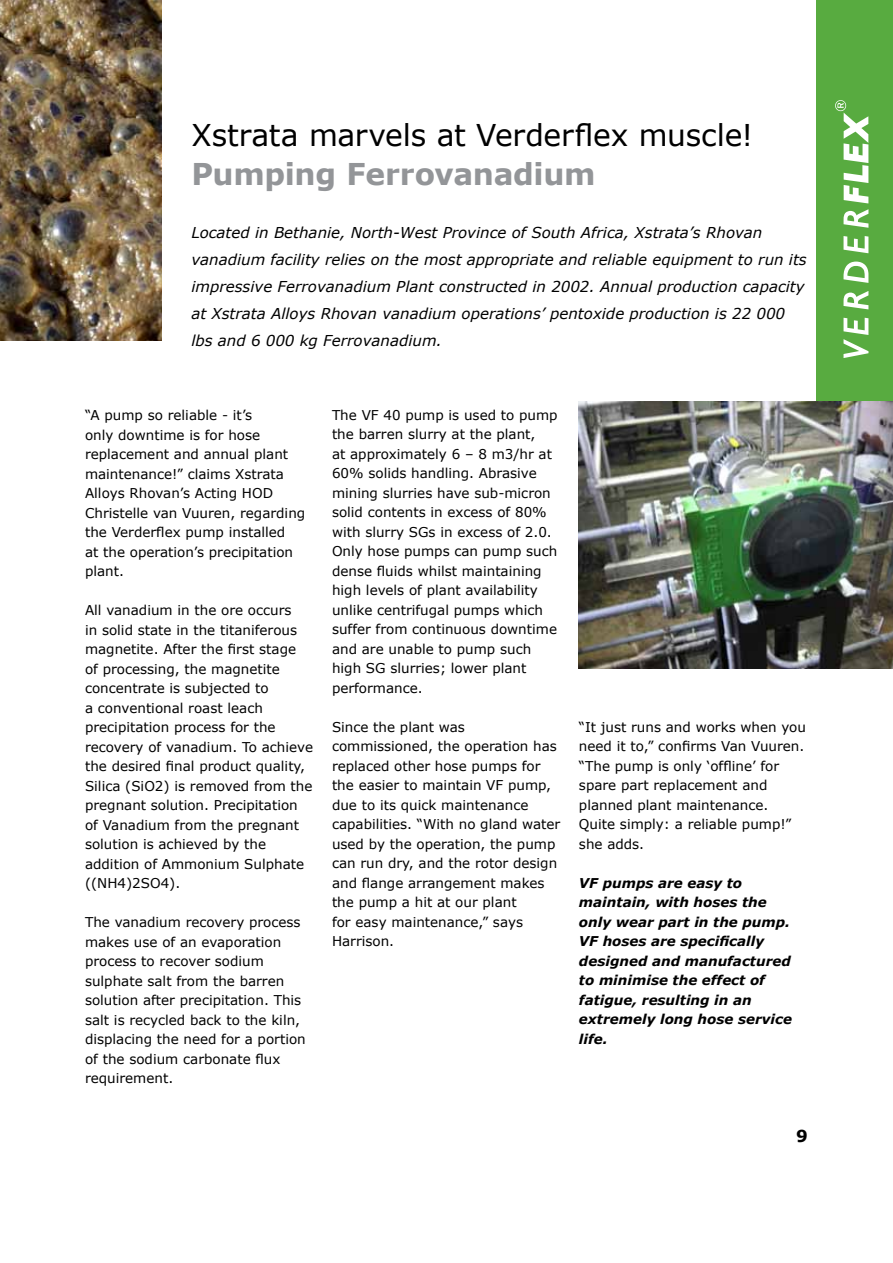
<style>
.page{position:relative;width:893px;height:1263px;background:#fff}
.page>*{position:absolute;margin:0;border:0;box-sizing:border-box;transform-origin:0 0}
.t1{font:30px "Verdana";letter-spacing:-.005em;color:#000}
.t2{font:700 30px "Verdana";letter-spacing:-.01em;color:#939598}
.t3{font:700 16.5px "Verdana";color:#000}
.t4{font:italic 15px/27px "Verdana";color:#000}
.t5{font:13.5px/19.5px "Verdana";color:#000}
.t6{font:italic 700 13.5px/19.5px "Verdana";color:#000}
</style>
<div class="page">
<img style="left:0;top:0;width:162px;height:340px">
<div style="left:816px;top:0;width:77px;height:408px;background:#58ab40"></div>
<img style="left:578px;top:401px;width:315px;height:267px">
<svg style="left:843px;top:318px;width:25px;height:40px"></svg>
<svg style="left:843px;top:291px;width:25px;height:18px"></svg>
<svg style="left:843px;top:262px;width:25px;height:21px"></svg>
<svg style="left:843px;top:236px;width:25px;height:17px"></svg>
<svg style="left:843px;top:209px;width:25px;height:19px"></svg>
<svg style="left:835px;top:100px;width:33px;height:103px"></svg>
<h1 class="t1" style="left:191px;top:115px;width:563px">Xstrata marvels at Verderflex muscle!</h1>
<h1 class="t2" style="left:191px;top:153px;width:406px">Pumping Ferrovanadium</h1>
<p class="t4" style="left:191px;top:219px;width:617px">Located in Bethanie, North-West Province of South Africa, Xstrata’s Rhovan vanadium facility relies on the most appropriate and reliable equipment to run its impressive Ferrovanadium Plant constructed in 2002. Annual production capacity at Xstrata Alloys Rhovan vanadium operations’ pentoxide production is 22 000 lbs and 6 000 kg Ferrovanadium.</p>
<p class="t5" style="left:85px;top:405px;width:222px">“A pump so reliable - it’s<br>only downtime is for hose replacement and annual plant maintenance!” claims Xstrata<br>Alloys Rhovan’s Acting HOD<br>Christelle van Vuuren, regarding the Verderflex pump installed<br>at the operation’s precipitation plant.</p>
<p class="t5" style="left:85px;top:600px;width:230px">All vanadium in the ore occurs<br>in solid state in the titaniferous magnetite. After the first stage<br>of processing, the magnetite concentrate is subjected to<br>a conventional roast leach precipitation process for the recovery of vanadium. To achieve the desired final product quality,<br>Silica (SiO2) is removed from the pregnant solution. Precipitation of Vanadium from the pregnant solution is achieved by the addition of Ammonium Sulphate ((NH4)2SO4).</p>
<p class="t5" style="left:85px;top:912px;width:222px">The vanadium recovery process makes use of an evaporation process to recover sodium sulphate salt from the barren solution after precipitation. This salt is recycled back to the kiln, displacing the need for a portion of the sodium carbonate flux requirement.</p>
<p class="t5" style="left:332px;top:405px;width:227px">The VF 40 pump is used to pump the barren slurry at the plant,<br>at approximately 6 – 8 m3/hr at<br>60% solids handling. Abrasive mining slurries have sub-micron solid contents in excess of 80% with slurry SGs in excess of 2.0.<br>Only hose pumps can pump such dense fluids whilst maintaining high levels of plant availability unlike centrifugal pumps which suffer from continuous downtime and are unable to pump such high SG slurries; lower plant performance.</p>
<p class="t5" style="left:332px;top:717px;width:230px">Since the plant was commissioned, the operation has replaced other hose pumps for the easier to maintain VF pump, due to its quick maintenance capabilities. “With no gland water used by the operation, the pump can run dry, and the rotor design and flange arrangement makes the pump a hit at our plant<br>for easy maintenance,” says<br>Harrison.</p>
<p class="t5" style="left:579px;top:717px;width:228px">“It just runs and works when you need it to,” confirms Van Vuuren. “The pump is only ‘offline’ for spare part replacement and planned plant maintenance.<br>Quite simply: a reliable pump!” she adds.</p>
<p class="t6" style="left:579px;top:873px;width:215px">VF pumps are easy to maintain, with hoses the only wear part in the pump.<br>VF hoses are specifically designed and manufactured to minimise the effect of fatigue, resulting in an extremely long hose service life.</p>
<p class="t3" style="left:796px;top:1124px;width:13px">9</p>
</div>
